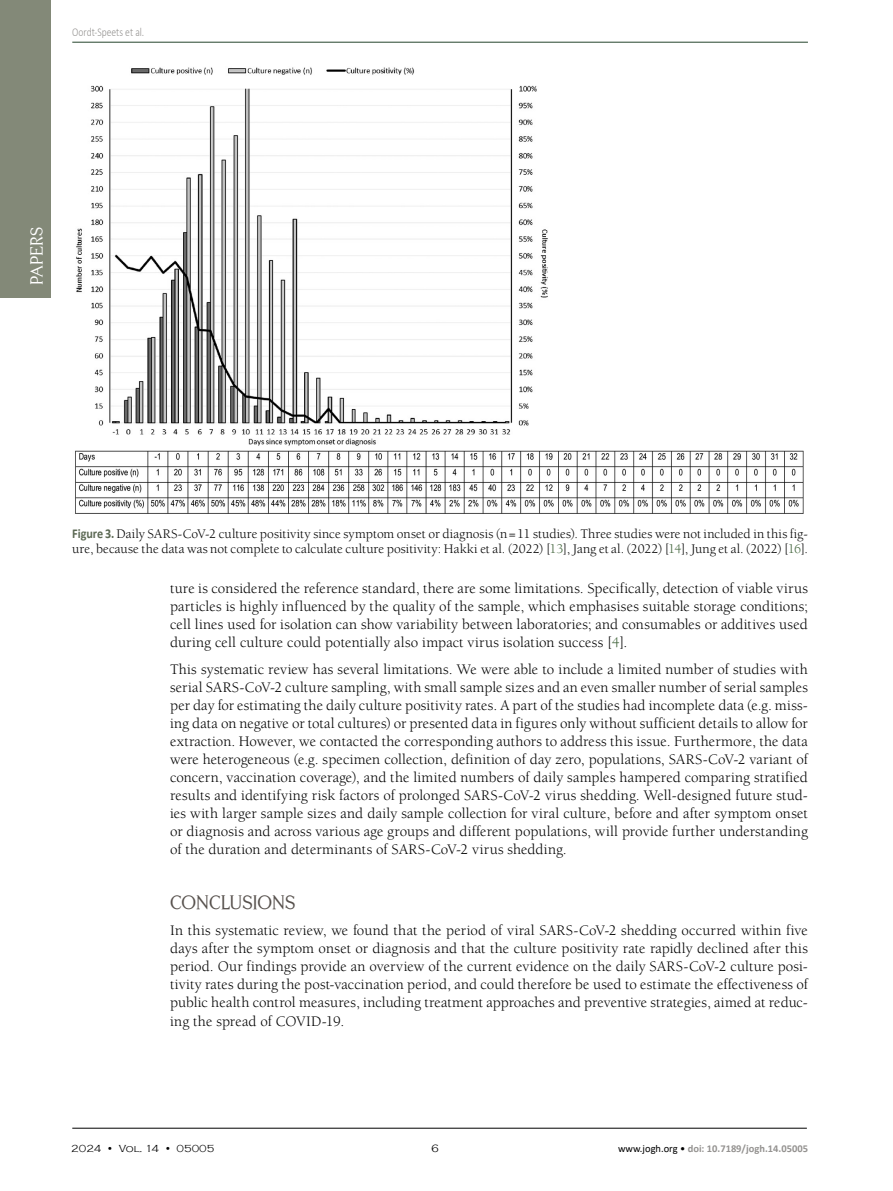
<style>
.page{position:relative;width:893px;height:1191px;background:#fff}
.page>*{position:absolute;margin:0;border:0;box-sizing:border-box;transform-origin:0 0}
.Podnaslovi_PAPERS{font:19.5px "Centabel";letter-spacing:-.015em;color:#57514d}
.t1{font:17.1px "Centabel";letter-spacing:-.005em;color:#fff}
.Tekst_Osnovni{font:15px/18px "Berkeley Std";letter-spacing:.005em;color:#000;text-align:justify}
.t2{font:13.5px/15.8px "Berkeley Std";letter-spacing:.005em;color:#000}
.t3{font:300 12px "Calibri";color:#949290;scale:.8 1}
.t4{font:300 10.95px "Copperplate Gothic";color:#000}
.t5{font:700 10.5px "Calibri";color:#949290}
.t6{font:300 10.5px "Copperplate Gothic";color:#000}
.s1{font-family:"Calibri";font-weight:700;color:#5c6954}
.s2{color:#42653c}
.s3{font-weight:400;color:#000}
</style>
<div class="page">
<hr style="left:72px;top:1128px;width:735px;height:1px;background:#000">
<hr style="left:72px;top:42px;width:736px;height:1px;background:#25452c">
<div style="left:0;top:0;width:51px;height:298px;background:#838978"></div>
<img style="left:75px;top:67px;width:729px;height:447px">
<p class="t3" style="left:72px;top:25px;width:92px">Oordt-Speets et al.</p>
<p class="t1" style="left:27px;top:285px;width:59px;rotate:-90deg">PAPERS</p>
<p class="t2" style="left:72px;top:525px;width:737px"><span class="s1">Figure 3.</span> Daily SARS-CoV-2 culture positivity since symptom onset or diagnosis (n=11 studies). Three studies were not included in this fig&shy;ure, because the data was not complete to calculate culture positivity: Hakki et al. (2022) [<span class="s2">13</span>], Jang et al. (2022) [<span class="s2">14</span>], Jung et al. (2022) [<span class="s2">16</span>].</p>
<p class="Tekst_Osnovni" style="left:170px;top:580px;width:639px">ture is considered the reference standard, there are some limitations. Specifically, detection of viable virus particles is highly influenced by the quality of the sample, which emphasises suitable storage conditions; cell lines used for isolation can show variability between laboratories; and consumables or additives used during cell culture could potentially also impact virus isolation success [<span class="s2">4</span>].</p>
<p class="Tekst_Osnovni" style="left:170px;top:660px;width:639px">This systematic review has several limitations. We were able to include a limited number of studies with serial SARS-CoV-2 culture sampling, with small sample sizes and an even smaller number of serial samples per day for estimating the daily culture positivity rates. A part of the studies had incomplete data (e.g. miss&shy;ing data on negative or total cultures) or presented data in figures only without sufficient details to allow for extraction. However, we contacted the corresponding authors to address this issue. Furthermore, the data were heterogeneous (e.g. specimen collection, definition of day zero, populations, SARS-CoV-2 variant of concern, vaccination coverage), and the limited numbers of daily samples hampered comparing stratified results and identifying risk factors of prolonged SARS-CoV-2 virus shedding. Well-designed future stud&shy;ies with larger sample sizes and daily sample collection for viral culture, before and after symptom onset or diagnosis and across various age groups and different populations, will provide further understanding of the duration and determinants of SARS-CoV-2 virus shedding.</p>
<p class="Podnaslovi_PAPERS" style="left:170px;top:891px;width:127px">CONCLUSIONS</p>
<p class="Tekst_Osnovni" style="left:170px;top:922px;width:639px">In this systematic review, we found that the period of viral SARS-CoV-2 shedding occurred within five days after the symptom onset or diagnosis and that the culture positivity rate rapidly declined after this period. Our findings provide an overview of the current evidence on the daily SARS-CoV-2 culture posi&shy;tivity rates during the post-vaccination period, and could therefore be used to estimate the effectiveness of public health control measures, including treatment approaches and preventive strategies, aimed at reduc&shy;ing the spread of COVID-19.</p>
<p class="t6" style="left:71px;top:1142px;width:145px">2024 • Vol. 14 • 05005</p>
<p class="t4" style="left:431px;top:1142px;width:9px">6</p>
<p class="t5" style="left:618px;top:1141px;width:191px"><span class="s3">www.jogh.org •</span> doi: 10.7189/jogh.14.05005</p>
</div>
